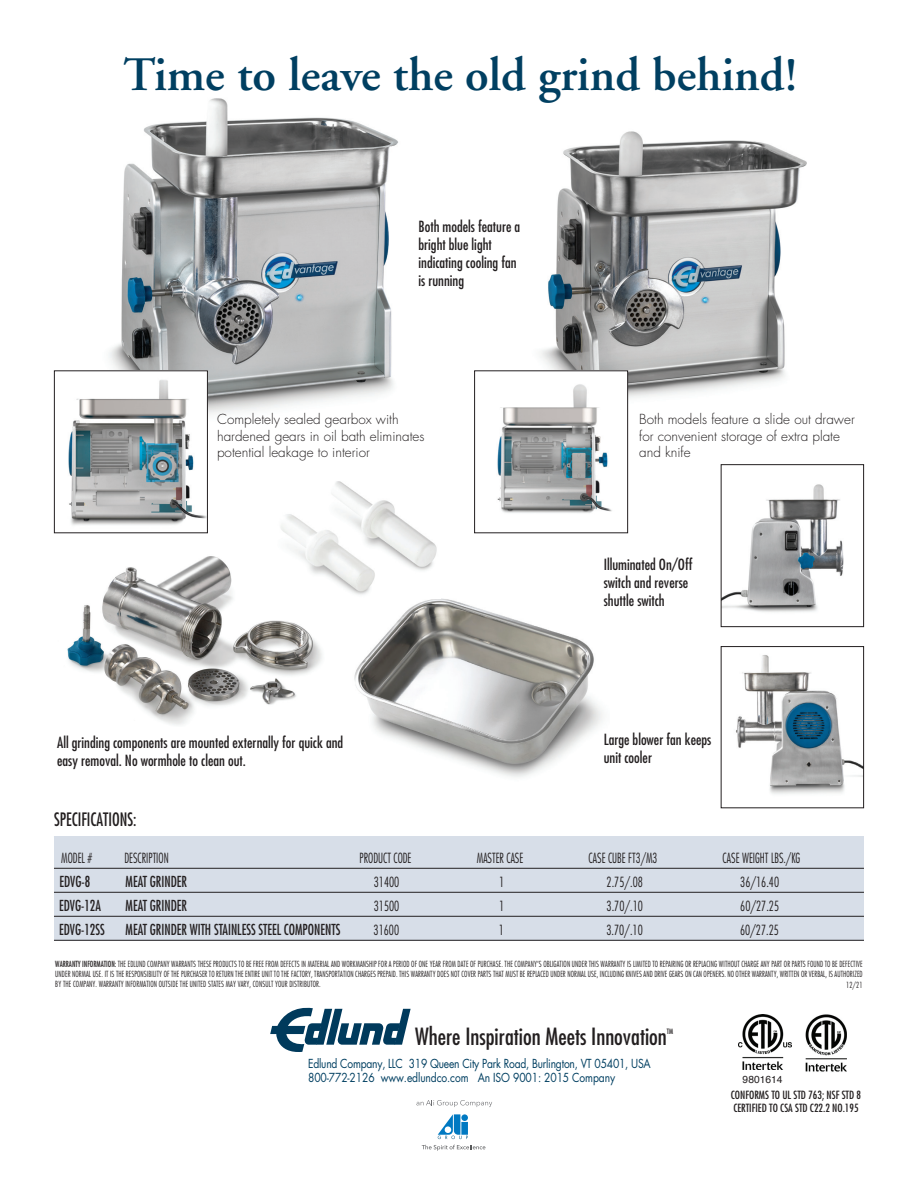
<style>
.page{position:relative;width:918px;height:1188px;background:#fff}
.page>*{position:absolute;margin:0;border:0;box-sizing:border-box;transform-origin:0 0}
.t1{font:600 48px "Adobe Garamond";color:#003f61}
.t2{font:condensed 23.1px "Futura";color:#231f20}
.t3{font:condensed 18px "Futura";color:#231f20;scale:.9 1}
.t4{font:condensed 15px/18px "Futura";color:#231f20}
.t5{font:condensed 14.85px "Futura";color:#231f20;scale:.9 1}
.t6{font:300 condensed 13.65px "Futura";color:#231f20;scale:.85 1}
.t7{font:300 condensed 13.65px "Futura";color:#231f20;scale:.9 1}
.t8{font:300 13.5px/16.5px "Futura";color:#231f20}
.t9{font:12.15px/13.8px "Futura";letter-spacing:-.02em;color:#003f61;scale:.85 1}
.t10{font:condensed 11.1px/13.2px "Futura";color:#231f20}
.t11{font:10.2px "Helvetica";color:#231f20}
.t12{font:300 condensed 8.25px/9.8px "Futura";letter-spacing:.015em;color:#231f20;text-align:justify;scale:.9 1}
.t13{font:condensed 7.2px "Futura";color:#231f20}
.s1{font-weight:400}
</style>
<div class="page">
<svg style="left:270px;top:1008px;width:141px;height:44px"></svg>
<svg style="left:438px;top:1114px;width:30px;height:25px"></svg>
<svg style="left:416px;top:1100px;width:76px;height:7px"></svg>
<svg style="left:422px;top:1145px;width:63px;height:6px"></svg>
<div style="left:54px;top:836px;width:810px;height:104px;background:#d7dee8"></div>
<hr style="left:54px;top:868px;width:810px;height:1px;background:#231f20">
<hr style="left:54px;top:892px;width:810px;height:1px;background:#231f20">
<hr style="left:54px;top:916px;width:810px;height:1px;background:#231f20">
<hr style="left:54px;top:940px;width:810px;height:1px;background:#231f20">
<img style="left:540px;top:131px;width:267px;height:285px">
<img style="left:109px;top:98px;width:289px;height:316px">
<img style="left:735px;top:655px;width:127px;height:139px">
<div style="left:721px;top:646px;width:143px;height:162px;border:1px solid #231f20"></div>
<img style="left:723px;top:484px;width:121px;height:128px">
<div style="left:721px;top:464px;width:143px;height:163px;border:1px solid #231f20"></div>
<img style="left:68px;top:372px;width:138px;height:153px">
<div style="left:54px;top:370px;width:154px;height:163px;border:1px solid #231f20"></div>
<img style="left:67px;top:556px;width:255px;height:169px">
<img style="left:354px;top:598px;width:249px;height:179px">
<img style="left:273px;top:481px;width:168px;height:118px">
<div style="left:475px;top:371px;width:153px;height:162px;background:#fff"></div>
<img style="left:497px;top:384px;width:115px;height:129px">
<div style="left:474px;top:370px;width:154px;height:163px;border:1px solid #231f20"></div>
<img style="left:739px;top:1015px;width:52px;height:55px">
<img style="left:805px;top:1014px;width:42px;height:58px">
<h1 class="t1" style="left:123px;top:48px;width:676px">Time to leave the old grind behind!</h1>
<h3 class="t4" style="left:419px;top:217px;width:103px">Both models feature a bright blue light indicating cooling fan is running</h3>
<h3 class="t8" style="left:217px;top:411px;width:209px">Completely sealed gearbox with hardened gears in oil bath eliminates potential leakage to interior</h3>
<h3 class="t4" style="left:57px;top:733px;width:288px">All grinding components are mounted externally for quick and easy removal. No wormhole to clean out.</h3>
<h3 class="t8" style="left:639px;top:411px;width:217px">Both models feature a slide out drawer for convenient storage of extra plate and knife</h3>
<h3 class="t4" style="left:604px;top:555px;width:90px">Illuminated On/Off switch and reverse shuttle switch</h3>
<h3 class="t4" style="left:604px;top:730px;width:109px">Large blower fan keeps unit cooler</h3>
<h3 class="t3" style="left:54px;top:808px;width:93px">SPECIFICATIONS:</h3>
<h3 class="t6" style="left:61px;top:850px;width:38px">MODEL #</h3>
<h3 class="t6" style="left:124px;top:850px;width:54px">DESCRIPTION</h3>
<h3 class="t6" style="left:360px;top:850px;width:63px">PRODUCT CODE</h3>
<h3 class="t6" style="left:477px;top:850px;width:56px">MASTER CASE</h3>
<h3 class="t6" style="left:589px;top:850px;width:82px">CASE CUBE FT3/M3</h3>
<h3 class="t6" style="left:723px;top:850px;width:93px">CASE WEIGHT LBS./KG</h3>
<h3 class="t5" style="left:59px;top:873px;width:36px">EDVG-8</h3>
<h3 class="t5" style="left:126px;top:873px;width:70px">MEAT GRINDER</h3>
<h3 class="t7" style="left:374px;top:874px;width:30px">31400</h3>
<h3 class="t7" style="left:499px;top:874px;width:7px">1</h3>
<h3 class="t7" style="left:607px;top:874px;width:42px">2.75/.08</h3>
<h3 class="t7" style="left:740px;top:874px;width:45px">36/16.40</h3>
<h3 class="t5" style="left:59px;top:897px;width:48px">EDVG-12A</h3>
<h3 class="t5" style="left:126px;top:897px;width:70px">MEAT GRINDER</h3>
<h3 class="t7" style="left:374px;top:898px;width:30px">31500</h3>
<h3 class="t7" style="left:499px;top:898px;width:7px">1</h3>
<h3 class="t7" style="left:607px;top:898px;width:42px">3.70/.10</h3>
<h3 class="t7" style="left:740px;top:898px;width:45px">60/27.25</h3>
<h3 class="t5" style="left:59px;top:921px;width:52px">EDVG-12SS</h3>
<h3 class="t5" style="left:126px;top:921px;width:240px">MEAT GRINDER WITH STAINLESS STEEL COMPONENTS</h3>
<h3 class="t7" style="left:374px;top:922px;width:30px">31600</h3>
<h3 class="t7" style="left:499px;top:922px;width:7px">1</h3>
<h3 class="t7" style="left:606px;top:922px;width:42px">3.70/.10</h3>
<h3 class="t7" style="left:740px;top:922px;width:45px">60/27.25</h3>
<p class="t12" style="left:55px;top:959px;width:899px"><span class="s1">WARRANTY INFORMATION:</span> THE EDLUND COMPANY WARRANTS THESE PRODUCTS TO BE FREE FROM DEFECTS IN MATERIAL AND WORKMANSHIP FOR A PERIOD OF ONE YEAR FROM DATE OF PURCHASE. THE COMPANY’S OBLIGATION UNDER THIS WARRANTY IS LIMITED TO REPAIRING OR REPLACING WITHOUT CHARGE ANY PART OR PARTS FOUND TO BE DEFECTIVE UNDER NORMAL USE. IT IS THE RESPONSIBILITY OF THE PURCHASER TO RETURN THE ENTIRE UNIT TO THE FACTORY, TRANSPORTATION CHARGES PREPAID. THIS WARRANTY DOES NOT COVER PARTS THAT MUST BE REPLACED UNDER NORMAL USE, INCLUDING KNIVES AND DRIVE GEARS ON CAN OPENERS. NO OTHER WARRANTY, WRITTEN OR VERBAL, IS AUTHORIZED BY THE COMPANY. WARRANTY INFORMATION OUTSIDE THE UNITED STATES MAY VARY, CONSULT YOUR DISTRIBUTOR.</p>
<p class="t12" style="left:846px;top:980px;width:20px">12/21</p>
<h2 class="t2" style="left:415px;top:1022px;width:253px">Where Inspiration Meets Innovation</h2>
<p class="t13" style="left:667px;top:1027px;width:8px">TM</p>
<h3 class="t9" style="left:308px;top:1056px;width:405px">Edlund Company, LLC 319 Queen City Park Road, Burlington, VT 05401, USA<br>800-772-2126 www.edlundco.com An ISO 9001: 2015 Company</h3>
<p class="t11" style="left:743px;top:1072px;width:41px">9801614</p>
<h3 class="t10" style="left:731px;top:1088px;width:132px">CONFORMS TO UL STD 763; NSF STD 8<br>CERTIFIED TO CSA STD C22.2 NO.195</h3>
</div>
